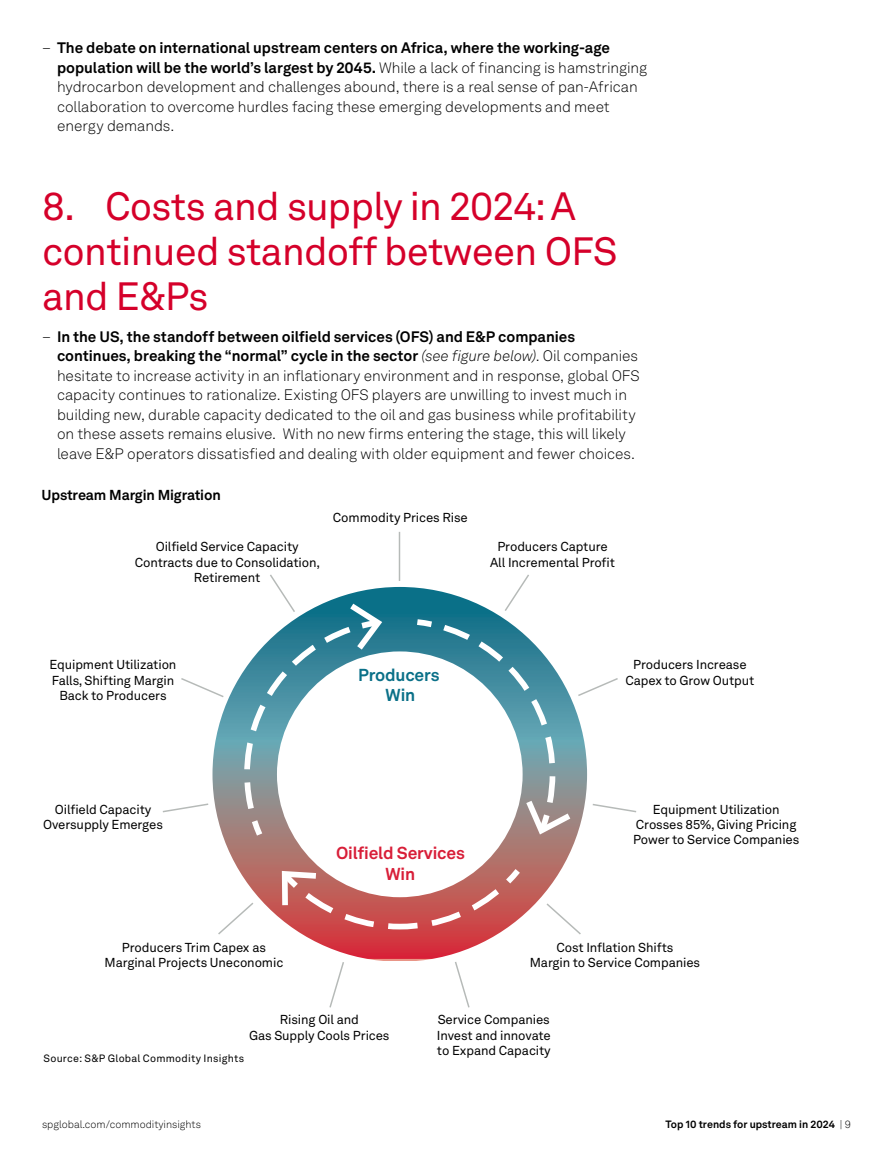
<style>
.page{position:relative;width:893px;height:1170px;background:#fff}
.page>*{position:absolute;margin:0;border:0;box-sizing:border-box;transform-origin:0 0}
.b_Normal_1_column{font:39px/45px "Akkurat LL";letter-spacing:-.02em;color:#d5002a}
.t1{font:700 17.1px/20.5px "Akkurat LL";letter-spacing:-.01em;color:#d81e38;text-align:center}
.t2{font:700 17.1px/20.5px "Akkurat LL";letter-spacing:-.01em;color:#0a7088;text-align:center}
.t3{font:300 15px/19.5px "Akkurat LL";letter-spacing:-.005em;color:#000}
.t4{font:700 14.25px "Akkurat LL";letter-spacing:-.01em;color:#000}
.t5{font:12.9px/15.5px "Akkurat LL";letter-spacing:-.01em;color:#000;text-align:center}
.b_footnote{font:10.5px "Akkurat LL";letter-spacing:.02em;color:#000}
.t6{font:700 10.5px "Akkurat LL";color:#000}
.t7{font:300 10.5px "Akkurat LL";color:#000}
.s1{font-weight:700}
.s2{font-style:italic}
.s3{font-weight:300}
</style>
<div class="page">
<hr style="left:399px;top:532px;width:1px;height:49px;background:#b6bab8">
<svg style="left:181px;top:678px;width:31px;height:15px"></svg>
<svg style="left:162px;top:803px;width:47px;height:10px"></svg>
<svg style="left:329px;top:962px;width:15px;height:46px"></svg>
<svg style="left:587px;top:678px;width:31px;height:15px"></svg>
<svg style="left:592px;top:804px;width:45px;height:9px"></svg>
<svg style="left:455px;top:962px;width:15px;height:46px"></svg>
<svg style="left:212px;top:587px;width:375px;height:374px"></svg>
<svg style="left:411px;top:574px;width:159px;height:262px"></svg>
<svg style="left:278px;top:862px;width:248px;height:70px"></svg>
<svg style="left:241px;top:574px;width:142px;height:268px"></svg>
<p class="t3" style="left:57px;top:38px;width:592px;text-indent:-15px">– <span class="s1">The debate on international upstream centers on Africa, where the working-age population will be the world’s largest by 2045.</span> While a lack of financing is hamstringing hydrocarbon development and challenges abound, there is a real sense of pan-African collaboration to overcome hurdles facing these emerging developments and meet energy demands.</p>
<p class="b_Normal_1_column" style="left:42px;top:182px;width:577px">8. Costs and supply in 2024: A continued standoff between OFS and E&amp;Ps</p>
<p class="t3" style="left:57px;top:326px;width:584px;text-indent:-15px">– <span class="s1">In the US, the standoff between oilfield services (OFS) and E&amp;P companies continues, breaking the “normal” cycle in the sector</span> <span class="s2">(see figure below)</span>. Oil companies hesitate to increase activity in an inflationary environment and in response, global OFS capacity continues to rationalize. Existing OFS players are unwilling to invest much in building new, durable capacity dedicated to the oil and gas business while profitability on these assets remains elusive. With no new firms entering the stage, this will likely leave E&amp;P operators dissatisfied and dealing with older equipment and fewer choices.</p>
<p class="t4" style="left:42px;top:484px;width:181px">Upstream Margin Migration</p>
<p class="t5" style="left:135px;top:538px;width:187px">Oilfield Service Capacity<br>Contracts due to Consolidation,<br>Retirement</p>
<p class="t5" style="left:333px;top:509px;width:136px">Commodity Prices Rise</p>
<p class="t5" style="left:490px;top:538px;width:126px">Producers Capture<br>All Incremental Profit</p>
<p class="t5" style="left:49px;top:656px;width:128px">Equipment Utilization<br>Falls, Shifting Margin<br>Back to Producers</p>
<p class="t2" style="left:358px;top:663px;width:83px">Producers<br>Win</p>
<p class="t5" style="left:625px;top:656px;width:130px">Producers Increase<br>Capex to Grow Output</p>
<p class="t5" style="left:43px;top:800px;width:121px">Oilfield Capacity<br>Oversupply Emerges</p>
<p class="t5" style="left:105px;top:938px;width:180px">Producers Trim Capex as<br>Marginal Projects Uneconomic</p>
<p class="t1" style="left:336px;top:841px;width:130px">Oilfield Services<br>Win</p>
<p class="t5" style="left:633px;top:800px;width:168px">Equipment Utilization<br>Crosses 85%, Giving Pricing<br>Power to Service Companies</p>
<p class="t5" style="left:530px;top:938px;width:172px">Cost Inflation Shifts<br>Margin to Service Companies</p>
<p class="t5" style="left:249px;top:1011px;width:142px">Rising Oil and<br>Gas Supply Cools Prices</p>
<p class="b_footnote" style="left:44px;top:1050px;width:202px">Source: S&amp;P Global Commodity Insights</p>
<p class="t7" style="left:42px;top:1116px;width:160px">spglobal.com/commodityinsights</p>
<p class="t5" style="left:437px;top:1011px;width:115px;text-align:justify">Service Companies Invest and innovate to Expand Capacity</p>
<p class="t6" style="left:665px;top:1116px;width:187px">Top 10 trends for upstream in 2024 <span class="s3">| 9</span></p>
</div>
